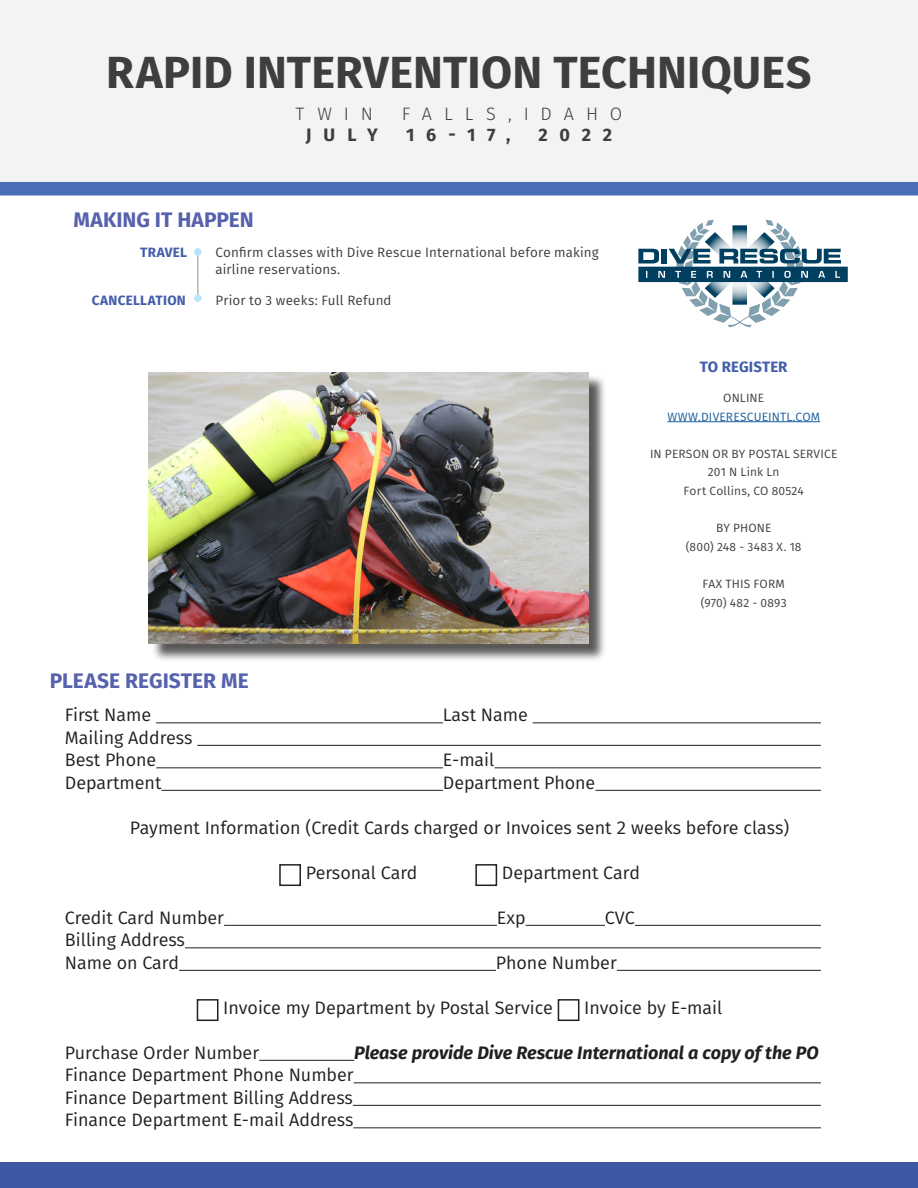
<style>
.page{position:relative;width:918px;height:1188px;background:#fff}
.page>*{position:absolute;margin:0;border:0;box-sizing:border-box;transform-origin:0 0}
.Name{font:700 45px "Fira Sans";letter-spacing:.005em;color:#3e3e3f}
.Title_1{font:700 21px "Fira Sans";color:#5662ad}
.Header_small{font:18px "Fira Sans";color:#231f20}
.t1{font:italic 700 18px "Fira Sans";color:#231f20}
.Editorial_Designer{font:300 18px "Fira Sans";letter-spacing:.665em;color:#3e3e3f}
.Editorial_Designer-2{font:700 18px "Fira Sans";letter-spacing:.65em;color:#3e3e3f}
.Title_1-2{font:700 15px "Fira Sans";letter-spacing:.005em;color:#425daa}
.Body_Text{font:13.5px/16.2px "Fira Sans";letter-spacing:.01em;color:#3e3e3f}
.Subtitle_2_-_9pts{font:700 13.5px "Fira Sans";letter-spacing:.02em;color:#425daa}
.BT_8pts{font:12px "Fira Sans";letter-spacing:.015em;color:#3e3e3f}
.BT_8pts-2{font:12px "Fira Sans";letter-spacing:.015em;color:#175d9e}
</style>
<div class="page">
<div style="left:0;top:0;width:918px;height:192px;background:#f2f3f4"></div>
<hr style="left:198px;top:251px;width:1px;height:49px;background:#939598">
<div style="left:194px;top:294px;width:8px;height:8px;background:#b9e5fa;border-radius:50%"></div>
<div style="left:194px;top:248px;width:8px;height:8px;background:#b9e5fa;border-radius:50%"></div>
<hr style="left:667px;top:421px;width:153px;height:1px;background:#175d9e">
<div style="left:0;top:1162px;width:918px;height:26px;background:#3f58a6"></div>
<hr style="left:156px;top:722px;width:287px;height:1px;background:#231f20">
<hr style="left:533px;top:722px;width:288px;height:1px;background:#231f20">
<hr style="left:197px;top:745px;width:624px;height:1px;background:#231f20">
<hr style="left:156px;top:767px;width:287px;height:1px;background:#231f20">
<hr style="left:495px;top:767px;width:326px;height:1px;background:#231f20">
<hr style="left:161px;top:790px;width:282px;height:1px;background:#231f20">
<hr style="left:595px;top:790px;width:226px;height:1px;background:#231f20">
<hr style="left:224px;top:925px;width:273px;height:1px;background:#231f20">
<hr style="left:526px;top:925px;width:79px;height:1px;background:#231f20">
<hr style="left:635px;top:925px;width:186px;height:1px;background:#231f20">
<hr style="left:185px;top:947px;width:636px;height:1px;background:#231f20">
<hr style="left:179px;top:970px;width:317px;height:1px;background:#231f20">
<hr style="left:617px;top:970px;width:204px;height:1px;background:#231f20">
<hr style="left:259px;top:1060px;width:95px;height:1px;background:#231f20">
<hr style="left:354px;top:1082px;width:467px;height:1px;background:#231f20">
<hr style="left:353px;top:1105px;width:468px;height:1px;background:#231f20">
<hr style="left:353px;top:1127px;width:468px;height:1px;background:#231f20">
<div style="left:279px;top:864px;width:22px;height:22px;border:2px solid #231f20"></div>
<div style="left:475px;top:864px;width:22px;height:22px;border:2px solid #231f20"></div>
<div style="left:197px;top:999px;width:21px;height:22px;border:2px solid #231f20"></div>
<div style="left:558px;top:999px;width:21px;height:22px;border:2px solid #231f20"></div>
<div style="left:0;top:182px;width:918px;height:13px;background:#4b6fb7"></div>
<svg style="left:638px;top:220px;width:210px;height:107px"></svg>
<div style="left:151px;top:374px;width:456px;height:288px;background:#231f20;opacity:.75"></div>
<img style="left:149px;top:372px;width:439px;height:272px">
<p class="Name" style="left:106px;top:34px;width:707px">RAPID INTERVENTION TECHNIQUES</p>
<p class="Editorial_Designer" style="left:296px;top:101px;width:79px">TWIN</p>
<p class="Editorial_Designer" style="left:402px;top:101px;width:222px">FALLS,IDAHO</p>
<p class="Editorial_Designer-2" style="left:306px;top:120px;width:74px">JULY</p>
<p class="Editorial_Designer-2" style="left:406px;top:120px;width:106px">16-17,</p>
<p class="Editorial_Designer-2" style="left:538px;top:120px;width:75px">2022</p>
<p class="Title_1" style="left:73px;top:202px;width:182px">MAKING IT HAPPEN</p>
<p class="Subtitle_2_-_9pts" style="left:140px;top:241px;width:49px">TRAVEL</p>
<p class="Subtitle_2_-_9pts" style="left:92px;top:288px;width:96px">CANCELLATION</p>
<p class="Body_Text" style="left:215px;top:244px;width:385px">Confirm classes with Dive Rescue International before making airline reservations.</p>
<p class="Body_Text" style="left:215px;top:291px;width:178px">Prior to 3 weeks: Full Refund</p>
<p class="Title_1" style="left:50px;top:664px;width:200px">PLEASE REGISTER ME</p>
<p class="Title_1-2" style="left:700px;top:355px;width:89px">TO REGISTER</p>
<p class="BT_8pts" style="left:723px;top:389px;width:42px">ONLINE</p>
<p class="BT_8pts-2" style="left:667px;top:407px;width:154px">WWW.DIVERESCUEINTL.COM</p>
<p class="BT_8pts" style="left:650px;top:445px;width:189px">IN PERSON OR BY POSTAL SERVICE</p>
<p class="BT_8pts" style="left:708px;top:463px;width:73px">201 N Link Ln</p>
<p class="BT_8pts" style="left:684px;top:482px;width:122px">Fort Collins, CO 80524</p>
<p class="BT_8pts" style="left:716px;top:519px;width:57px">BY PHONE</p>
<p class="BT_8pts" style="left:686px;top:538px;width:117px">(800) 248 - 3483 X. 18</p>
<p class="BT_8pts" style="left:703px;top:575px;width:84px">FAX THIS FORM</p>
<p class="BT_8pts" style="left:701px;top:594px;width:87px">(970) 482 - 0893</p>
<p class="Header_small" style="left:65px;top:701px;width:88px">First Name</p>
<p class="Header_small" style="left:443px;top:701px;width:86px">Last Name</p>
<p class="Header_small" style="left:65px;top:724px;width:129px">Mailing Address</p>
<p class="Header_small" style="left:65px;top:746px;width:93px">Best Phone</p>
<p class="Header_small" style="left:443px;top:746px;width:53px">E-mail</p>
<p class="Header_small" style="left:65px;top:769px;width:98px">Department</p>
<p class="Header_small" style="left:443px;top:769px;width:154px">Department Phone</p>
<p class="Header_small" style="left:130px;top:814px;width:661px">Payment Information (Credit Cards charged or Invoices sent 2 weeks before class)</p>
<p class="Header_small" style="left:306px;top:859px;width:113px">Personal Card</p>
<p class="Header_small" style="left:502px;top:859px;width:139px">Department Card</p>
<p class="Header_small" style="left:65px;top:904px;width:161px">Credit Card Number</p>
<p class="Header_small" style="left:497px;top:904px;width:30px">Exp</p>
<p class="Header_small" style="left:605px;top:904px;width:31px">CVC</p>
<p class="Header_small" style="left:65px;top:926px;width:122px">Billing Address</p>
<p class="Header_small" style="left:65px;top:949px;width:116px">Name on Card</p>
<p class="Header_small" style="left:496px;top:949px;width:122px">Phone Number</p>
<p class="Header_small" style="left:223px;top:994px;width:331px">Invoice my Department by Postal Service</p>
<p class="Header_small" style="left:584px;top:994px;width:140px">Invoice by E-mail</p>
<p class="Header_small" style="left:65px;top:1039px;width:196px">Purchase Order Number</p>
<p class="t1" style="left:354px;top:1037px;width:466px">Please provide Dive Rescue International a copy of the PO</p>
<p class="Header_small" style="left:65px;top:1061px;width:290px">Finance Department Phone Number</p>
<p class="Header_small" style="left:65px;top:1084px;width:289px">Finance Department Billing Address</p>
<p class="Header_small" style="left:65px;top:1106px;width:290px">Finance Department E-mail Address</p>
</div>
